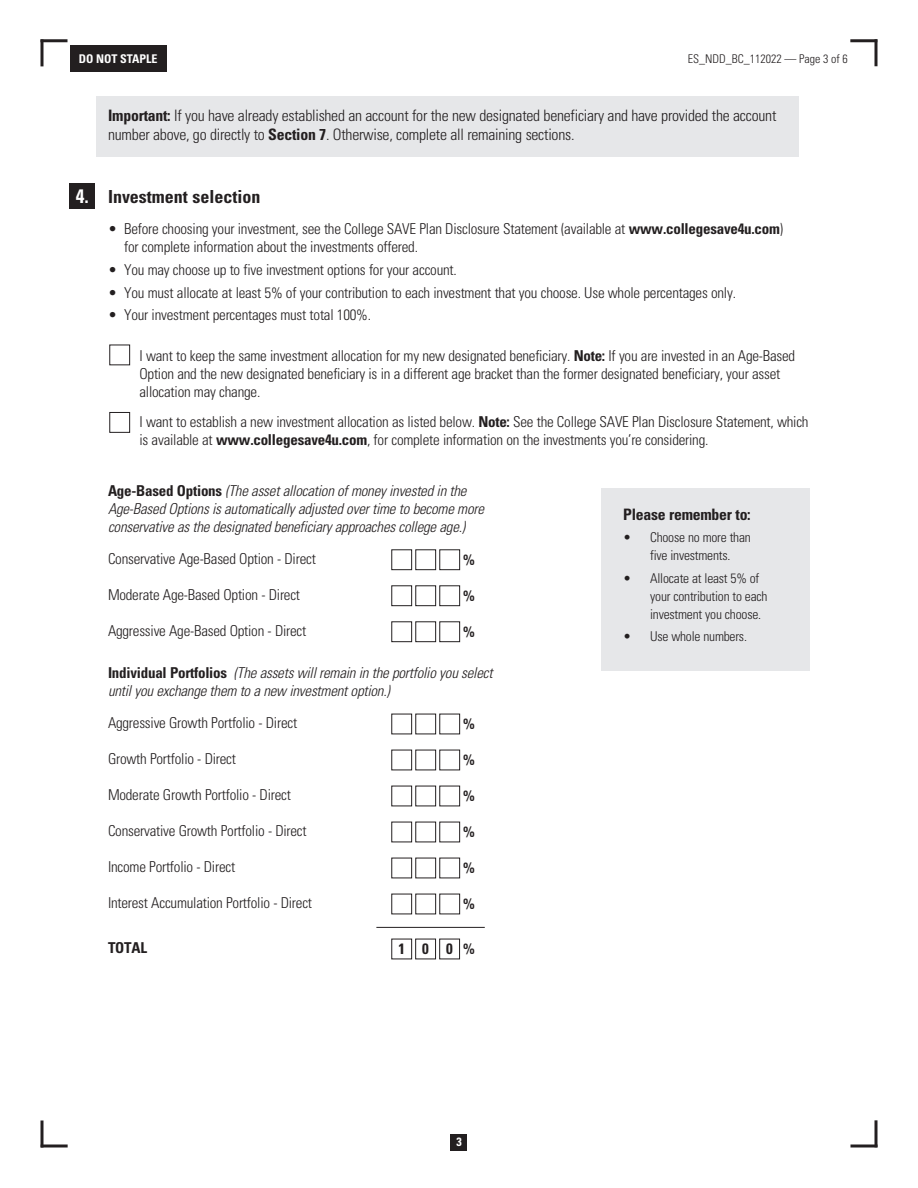
<style>
.page{position:relative;width:918px;height:1188px;background:#fff}
.page>*{position:absolute;margin:0;border:0;box-sizing:border-box;transform-origin:0 0}
.t1{font:700 condensed 19.5px "Univers LT Std";color:#fff}
.subhead_B{font:700 condensed 18px "Univers LT Std";color:#231f20}
.paragraph_text{font:300 condensed 15.75px/18.8px "Univers LT Std";letter-spacing:-.015em;color:#231f20}
.paragraph_text-2{font:700 condensed 15.75px "Univers LT Std";letter-spacing:-.015em;color:#231f20}
.paragraph_text-3{font:300 condensed 15px/18px "Univers LT Std";letter-spacing:-.015em;color:#231f20}
.paragraph_text-4{font:italic 300 condensed 15px/18px "Univers LT Std";letter-spacing:-.015em;color:#231f20}
.paragraph_text-5{font:700 condensed 15px "Univers LT Std";letter-spacing:-.015em;color:#231f20}
.t2{font:300 condensed 13.5px/18px "Univers LT Std";letter-spacing:-.015em;color:#231f20;text-align:center}
.t3{font:300 condensed 12px "Univers LT Std";color:#231f20}
.t4{font:700 condensed 12px "Univers LT Std";color:#fff}
.s1{font-weight:700}
.s2{font-weight:700;font-style:normal}
</style>
<div class="page">
<div style="left:70px;top:45px;width:96px;height:27px;background:#231f20"></div>
<hr style="left:40px;top:39px;width:28px;height:3px;background:#231f20">
<svg style="left:40px;top:39px;width:4px;height:27px"></svg>
<svg style="left:874px;top:39px;width:4px;height:27px"></svg>
<hr style="left:850px;top:39px;width:27px;height:3px;background:#231f20">
<svg style="left:851px;top:1144px;width:27px;height:4px"></svg>
<svg style="left:874px;top:1120px;width:4px;height:27px"></svg>
<svg style="left:40px;top:1120px;width:4px;height:28px"></svg>
<svg style="left:41px;top:1144px;width:27px;height:4px"></svg>
<div style="left:451px;top:1134px;width:16px;height:16px;background:#231f20"></div>
<div style="left:110px;top:412px;width:20px;height:21px;border:1px solid #231f20"></div>
<div style="left:439px;top:550px;width:21px;height:20px;border:1px solid #231f20"></div>
<div style="left:416px;top:550px;width:20px;height:20px;border:1px solid #231f20"></div>
<div style="left:391px;top:550px;width:21px;height:20px;border:1px solid #231f20"></div>
<div style="left:439px;top:586px;width:21px;height:20px;border:1px solid #231f20"></div>
<div style="left:416px;top:586px;width:20px;height:20px;border:1px solid #231f20"></div>
<div style="left:391px;top:586px;width:21px;height:20px;border:1px solid #231f20"></div>
<div style="left:439px;top:622px;width:21px;height:20px;border:1px solid #231f20"></div>
<div style="left:416px;top:622px;width:20px;height:20px;border:1px solid #231f20"></div>
<div style="left:391px;top:622px;width:21px;height:20px;border:1px solid #231f20"></div>
<div style="left:439px;top:714px;width:21px;height:20px;border:1px solid #231f20"></div>
<div style="left:416px;top:714px;width:20px;height:20px;border:1px solid #231f20"></div>
<div style="left:391px;top:714px;width:21px;height:20px;border:1px solid #231f20"></div>
<div style="left:439px;top:750px;width:21px;height:20px;border:1px solid #231f20"></div>
<div style="left:416px;top:750px;width:20px;height:20px;border:1px solid #231f20"></div>
<div style="left:391px;top:750px;width:21px;height:20px;border:1px solid #231f20"></div>
<div style="left:439px;top:786px;width:21px;height:20px;border:1px solid #231f20"></div>
<div style="left:416px;top:786px;width:20px;height:20px;border:1px solid #231f20"></div>
<div style="left:391px;top:786px;width:21px;height:20px;border:1px solid #231f20"></div>
<div style="left:439px;top:822px;width:21px;height:20px;border:1px solid #231f20"></div>
<div style="left:416px;top:822px;width:20px;height:20px;border:1px solid #231f20"></div>
<div style="left:391px;top:822px;width:21px;height:20px;border:1px solid #231f20"></div>
<div style="left:439px;top:858px;width:21px;height:20px;border:1px solid #231f20"></div>
<div style="left:416px;top:858px;width:20px;height:20px;border:1px solid #231f20"></div>
<div style="left:391px;top:858px;width:21px;height:20px;border:1px solid #231f20"></div>
<div style="left:439px;top:894px;width:21px;height:20px;border:1px solid #231f20"></div>
<div style="left:416px;top:894px;width:20px;height:20px;border:1px solid #231f20"></div>
<div style="left:391px;top:894px;width:21px;height:20px;border:1px solid #231f20"></div>
<div style="left:439px;top:939px;width:21px;height:20px;border:1px solid #231f20"></div>
<div style="left:415px;top:939px;width:21px;height:20px;border:1px solid #231f20"></div>
<div style="left:391px;top:939px;width:21px;height:20px;border:1px solid #231f20"></div>
<div style="left:69px;top:183px;width:26px;height:26px;background:#231f20"></div>
<hr style="left:376px;top:927px;width:109px;height:1px;background:#231f20">
<div style="left:602px;top:488px;width:208px;height:182px;background:#e6e7e9"></div>
<div style="left:96px;top:96px;width:703px;height:61px;background:#e6e7e9"></div>
<p class="t4" style="left:79px;top:51px;width:80px">DO NOT STAPLE</p>
<p class="t3" style="left:688px;top:51px;width:161px">ES_NDD_BC_112022 — Page 3 of 6</p>
<p class="paragraph_text" style="left:108px;top:106px;width:670px"><span class="s1">Important:</span> If you have already established an account for the new designated beneficiary and have provided the account number above, go directly to <span class="s1">Section 7</span>. Otherwise, complete all remaining sections.</p>
<p class="t1" style="left:76px;top:184px;width:14px">4.</p>
<p class="subhead_B" style="left:108px;top:185px;width:154px">Investment selection</p>
<p class="paragraph_text-3" style="left:124px;top:220px;width:660px;text-indent:-16px">• Before choosing your investment, see the College SAVE Plan Disclosure Statement (available at <span class="s1">www.collegesave4u.com</span>) for complete information about the investments offered.</p>
<p class="paragraph_text-3" style="left:108px;top:261px;width:350px">• You may choose up to five investment options for your account.</p>
<p class="paragraph_text-3" style="left:108px;top:283px;width:630px">• You must allocate at least 5% of your contribution to each investment that you choose. Use whole percentages only.</p>
<p class="paragraph_text-3" style="left:108px;top:306px;width:265px">• Your investment percentages must total 100%.</p>
<p class="paragraph_text-3" style="left:140px;top:346px;width:657px">I want to keep the same investment allocation for my new designated beneficiary. <span class="s1">Note:</span> If you are invested in an Age-Based<br>Option and the new designated beneficiary is in a different age bracket than the former designated beneficiary, your asset allocation may change.</p>
<p class="paragraph_text-3" style="left:140px;top:412px;width:671px">I want to establish a new investment allocation as listed below. <span class="s1">Note:</span> See the College SAVE Plan Disclosure Statement, which is available at <span class="s1">www.collegesave4u.com</span>, for complete information on the investments you’re considering.</p>
<p class="paragraph_text-4" style="left:108px;top:482px;width:378px"><span class="s2">Age-Based Options</span> (The asset allocation of money invested in the<br>Age-Based Options is automatically adjusted over time to become more conservative as the designated beneficiary approaches college age.)</p>
<p class="paragraph_text-3" style="left:108px;top:550px;width:209px">Conservative Age-Based Option - Direct</p>
<p class="paragraph_text-5" style="left:463px;top:550px;width:13px">%</p>
<p class="paragraph_text-3" style="left:108px;top:586px;width:194px">Moderate Age-Based Option - Direct</p>
<p class="paragraph_text-5" style="left:463px;top:586px;width:13px">%</p>
<p class="paragraph_text-3" style="left:108px;top:622px;width:200px">Aggressive Age-Based Option - Direct</p>
<p class="paragraph_text-5" style="left:463px;top:622px;width:13px">%</p>
<p class="paragraph_text-4" style="left:108px;top:664px;width:386px"><span class="s2">Individual Portfolios</span> (The assets will remain in the portfolio you select until you exchange them to a new investment option.)</p>
<p class="paragraph_text-3" style="left:108px;top:714px;width:191px">Aggressive Growth Portfolio - Direct</p>
<p class="paragraph_text-5" style="left:463px;top:715px;width:13px">%</p>
<p class="paragraph_text-3" style="left:108px;top:750px;width:130px">Growth Portfolio - Direct</p>
<p class="paragraph_text-5" style="left:463px;top:751px;width:13px">%</p>
<p class="paragraph_text-3" style="left:108px;top:786px;width:185px">Moderate Growth Portfolio - Direct</p>
<p class="paragraph_text-5" style="left:463px;top:787px;width:13px">%</p>
<p class="paragraph_text-3" style="left:108px;top:822px;width:200px">Conservative Growth Portfolio - Direct</p>
<p class="paragraph_text-5" style="left:463px;top:823px;width:13px">%</p>
<p class="paragraph_text-3" style="left:108px;top:858px;width:129px">Income Portfolio - Direct</p>
<p class="paragraph_text-5" style="left:463px;top:859px;width:13px">%</p>
<p class="paragraph_text-3" style="left:108px;top:894px;width:206px">Interest Accumulation Portfolio - Direct</p>
<p class="paragraph_text-5" style="left:463px;top:895px;width:13px">%</p>
<p class="paragraph_text-5" style="left:108px;top:939px;width:41px">TOTAL</p>
<p class="paragraph_text-5" style="left:398px;top:940px;width:8px">1</p>
<p class="paragraph_text-5" style="left:422px;top:940px;width:8px">0</p>
<p class="paragraph_text-5" style="left:446px;top:940px;width:8px">0</p>
<p class="paragraph_text-5" style="left:463px;top:940px;width:13px">%</p>
<p class="paragraph_text-2" style="left:623px;top:505px;width:129px">Please remember to:</p>
<p class="t2" style="left:623px;top:529px;width:129px">• Choose no more than five investments.</p>
<p class="t2" style="left:650px;top:569px;width:119px;text-align:left;text-indent:-27px">• Allocate at least 5% of your contribution to each investment you choose.</p>
<p class="t2" style="left:623px;top:628px;width:125px">• Use whole numbers.</p>
<p class="t4" style="left:456px;top:1135px;width:7px">3</p>
</div>
